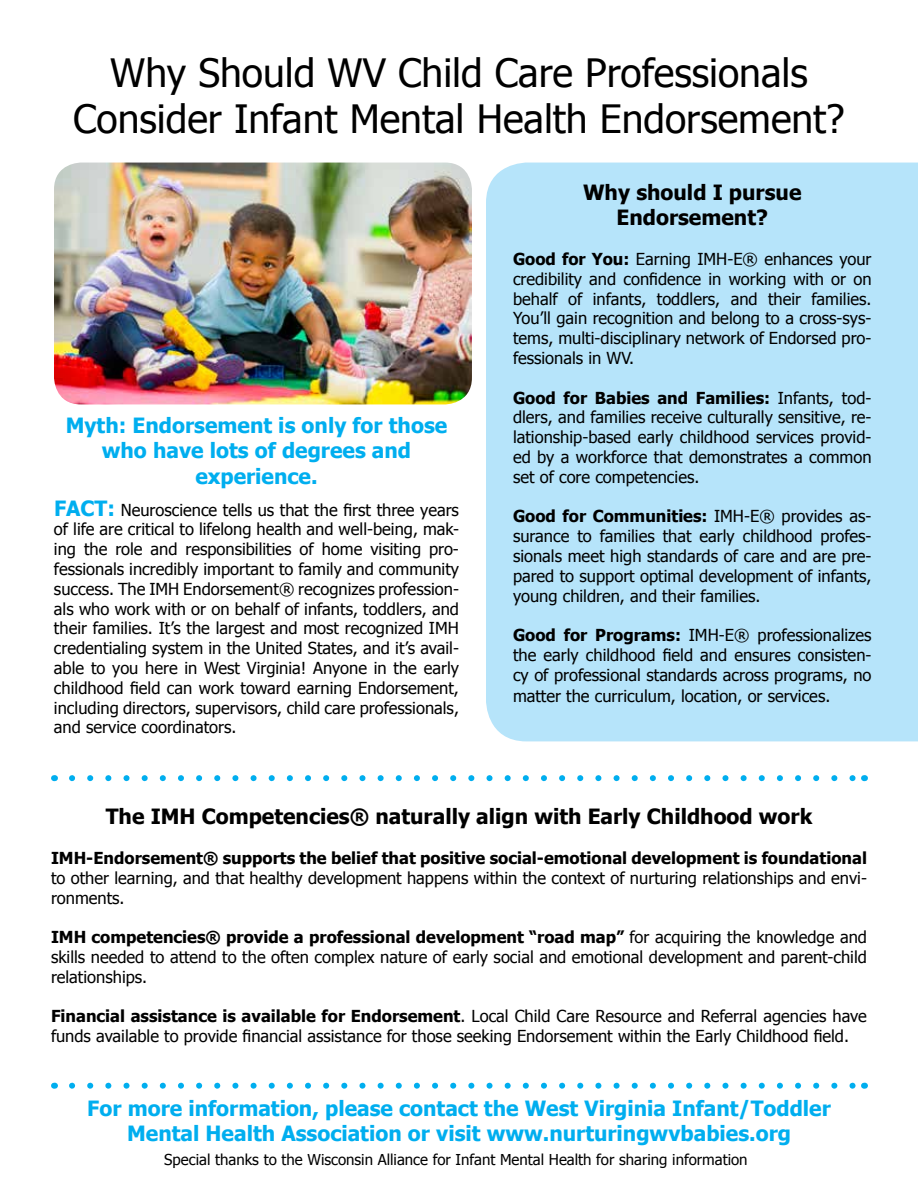
<style>
.page{position:relative;width:918px;height:1188px;background:#fff}
.page>*{position:absolute;margin:0;border:0;box-sizing:border-box;transform-origin:0 0}
.t1{font:39px/46.8px "Tahoma";color:#000;text-align:center}
.t2{font:700 21px/25.2px "Tahoma";color:#00aeef;text-align:center}
.t3{font:700 21px/25.2px "Tahoma";color:#000;text-align:center}
.t4{font:16.5px/19.8px "Tahoma";color:#000;text-align:justify}
.t5{font:700 16.5px "Tahoma";color:#000}
.t6{font:15px "Tahoma";color:#000}
.s1{font-weight:700;font-size:21px;color:#00aeef}
.s2{font-weight:700}
</style>
<div class="page">
<div style="left:486px;top:163px;width:432px;height:578px;background:#b6e4fa"></div>
<svg style="left:72px;top:775px;width:783px;height:6px"></svg>
<svg style="left:72px;top:1083px;width:783px;height:6px"></svg>
<img style="left:54px;top:163px;width:418px;height:241px">
<h1 class="t1" style="left:73px;top:47px;width:773px">Why Should WV Child Care Professionals<br>Consider Infant Mental Health Endorsement?</h1>
<p class="t2" style="left:66px;top:412px;width:383px">Myth: Endorsement is only for those who have lots of degrees and experience.</p>
<p class="t4" style="left:54px;top:499px;width:407px"><span class="s1">FACT:</span> Neuroscience tells us that the first three years of life are critical to lifelong health and well-being, mak&shy;ing the role and responsibilities of home visiting pro&shy;fessionals incredibly important to family and community success. The IMH Endorsement® recognizes profession&shy;als who work with or on behalf of infants, toddlers, and their families. It’s the largest and most recognized IMH credentialing system in the United States, and it’s avail&shy;able to you here in West Virginia! Anyone in the early childhood field can work toward earning Endorsement, including directors, supervisors, child care professionals, and service coordinators.</p>
<p class="t3" style="left:583px;top:179px;width:220px">Why should I pursue<br>Endorsement?</p>
<p class="t4" style="left:513px;top:248px;width:360px"><span class="s2">Good for You:</span> Earning IMH-E® enhances your credibility and confidence in working with or on behalf of infants, toddlers, and their families.<br>You’ll gain recognition and belong to a cross-sys&shy;tems, multi-disciplinary network of Endorsed pro&shy;fessionals in WV.</p>
<p class="t4" style="left:513px;top:387px;width:360px"><span class="s2">Good for Babies and Families:</span> Infants, tod&shy;dlers, and families receive culturally sensitive, re&shy;lationship-based early childhood services provid&shy;ed by a workforce that demonstrates a common set of core competencies.</p>
<p class="t4" style="left:513px;top:506px;width:360px"><span class="s2">Good for Communities:</span> IMH-E® provides as&shy;surance to families that early childhood profes&shy;sionals meet high standards of care and are pre&shy;pared to support optimal development of infants, young children, and their families.</p>
<p class="t4" style="left:513px;top:625px;width:360px"><span class="s2">Good for Programs:</span> IMH-E® professionalizes the early childhood field and ensures consisten&shy;cy of professional standards across programs, no</p>
<p class="t4" style="left:513px;top:686px;width:319px">matter the curriculum, location, or services.</p>
<p class="t3" style="left:106px;top:803px;width:708px">The IMH Competencies® naturally align with Early Childhood work</p>
<p class="t5" style="left:51px;top:846px;width:817px">IMH-Endorsement® supports the belief that positive social-emotional development is foundational</p>
<p class="t4" style="left:51px;top:867px;width:817px">to other learning, and that healthy development happens within the context of nurturing relationships and envi&shy;ronments.</p>
<p class="t4" style="left:51px;top:927px;width:818px"><span class="s2">IMH competencies® provide a professional development “road map”</span> for acquiring the knowledge and skills needed to attend to the often complex nature of early social and emotional development and parent-child relationships.</p>
<p class="t4" style="left:51px;top:1006px;width:817px"><span class="s2">Financial assistance is available for Endorsement</span>. Local Child Care Resource and Referral agencies have funds available to provide financial assistance for those seeking Endorsement within the Early Childhood field.</p>
<p class="t2" style="left:87px;top:1095px;width:745px">For more information, please contact the West Virginia Infant/Toddler<br>Mental Health Association or visit www.nurturingwvbabies.org</p>
<p class="t6" style="left:164px;top:1150px;width:585px">Special thanks to the Wisconsin Alliance for Infant Mental Health for sharing information</p>
</div>
